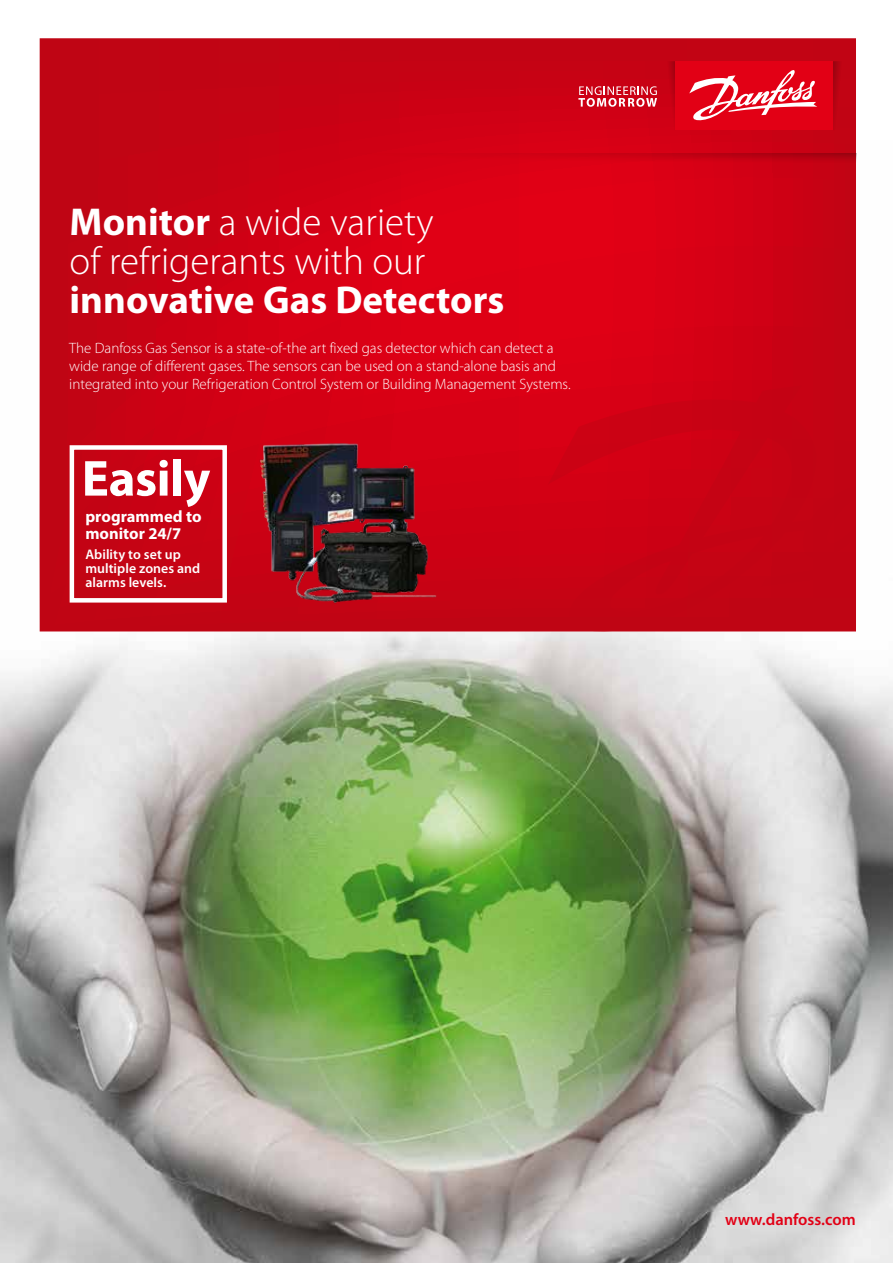
<style>
.page{position:relative;width:893px;height:1263px;background:#fff}
.page>*{position:absolute;margin:0;border:0;box-sizing:border-box;transform-origin:0 0}
.t1{font:700 51px "Myriad Pro";letter-spacing:-.01em;color:#fff}
.t2{font:300 39px/39px "Myriad Pro";color:#fff}
.t3{font:700 39px "Myriad Pro";color:#fff}
.t4{font:700 16.5px/16.5px "Myriad Pro";color:#fff}
.t5{font:600 16.5px "Myriad Pro";color:#e20015}
.t6{font:300 15px/18px "Myriad Pro";color:#fff}
.t7{font:600 13.8px/13.8px "Myriad Pro";letter-spacing:.005em;color:#fff}
.s1{font-weight:700}
</style>
<div class="page">
<img style="left:0;top:140px;width:893px;height:1123px">
<svg style="left:40px;top:38px;width:816px;height:593px;background:#ce0114"></svg>
<svg style="left:548px;top:370px;width:308px;height:261px;background:#c80214"></svg>
<svg style="left:833px;top:61px;width:13px;height:69px"></svg>
<svg style="left:359px;top:153px;width:497px;height:13px;background:#cd0013"></svg>
<div style="left:675px;top:61px;width:158px;height:69px;background:#e20015"></div>
<svg style="left:578px;top:61px;width:97px;height:69px;background:#ce1627"></svg>
<svg style="left:689px;top:70px;width:128px;height:51px"></svg>
<img style="left:250px;top:425px;width:191px;height:191px">
<div style="left:70px;top:445px;width:157px;height:158px;border:4px solid #fff"></div>
<h2 class="t2" style="left:70px;top:203px;width:366px"><span class="s1">Monitor</span> a wide variety of refrigerants with our</h2>
<h2 class="t3" style="left:70px;top:274px;width:436px">innovative Gas Detectors</h2>
<p class="t6" style="left:69px;top:339px;width:503px">The Danfoss Gas Sensor is a state-of-the art fixed gas detector which can detect a wide range of different gases. The sensors can be used on a stand-alone basis and integrated into your Refrigeration Control System or Building Management Systems.</p>
<h1 class="t1" style="left:82px;top:445px;width:130px">Easily</h1>
<p class="t4" style="left:85px;top:508px;width:118px">programmed to monitor 24/7</p>
<p class="t7" style="left:85px;top:547px;width:117px">Ability to set up multiple zones and alarms levels.</p>
<p class="t5" style="left:725px;top:1209px;width:132px">www.danfoss.com</p>
</div>
